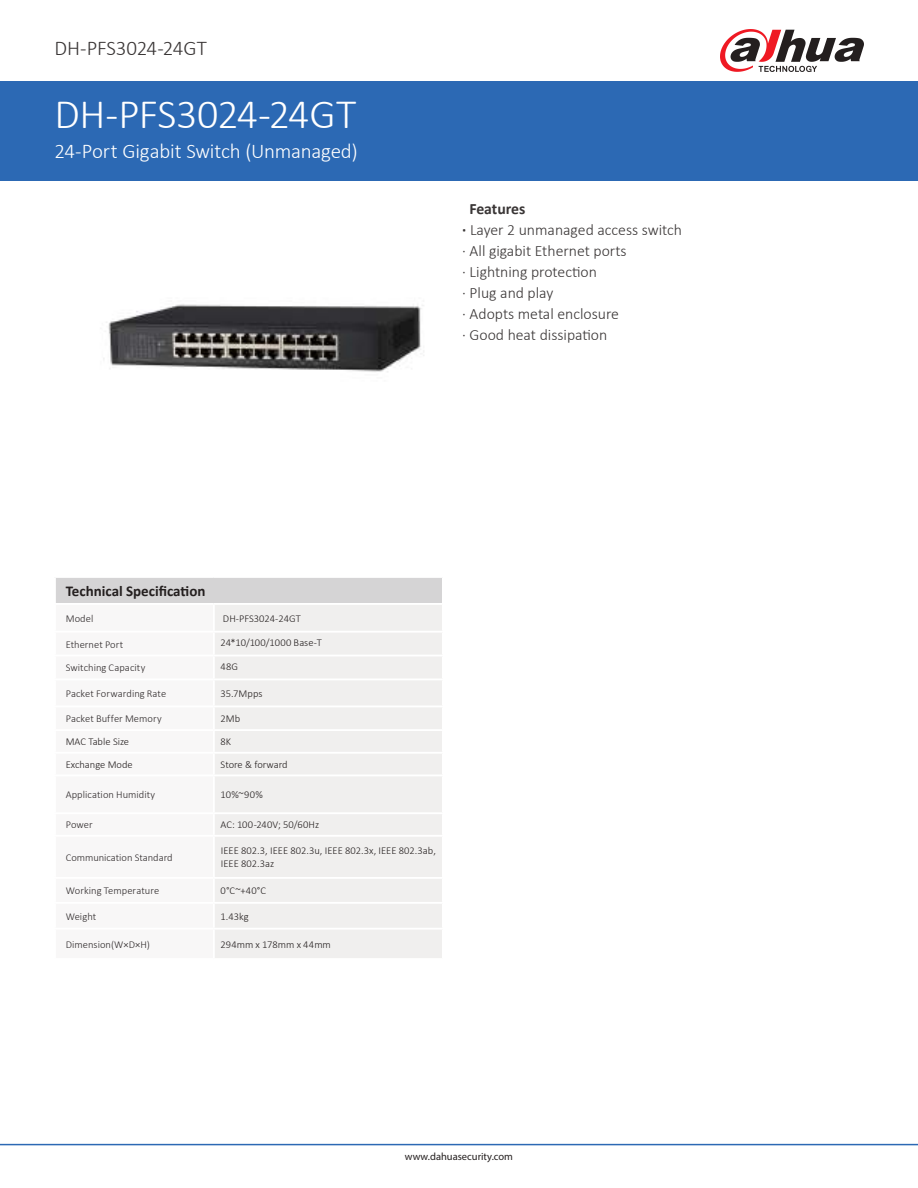
<style>
.page{position:relative;width:918px;height:1188px;background:#fff}
.page>*{position:absolute;margin:0;border:0;box-sizing:border-box;transform-origin:0 0}
.t1{font:300 42px "Calibri";letter-spacing:-.015em;color:#fff}
.t2{font:300 21px "Calibri";letter-spacing:-.01em;color:#fff}
.t3{font:300 21px "Calibri";letter-spacing:-.01em;color:#393535}
.t4{font:300 15.75px/21px "Calibri";color:#393535}
.t5{font:700 15px "Calibri";color:#241f1f}
.t6{font:300 10.5px/12.6px "Calibri";color:#241f1f}
.t7{font:300 10.5px "Calibri";letter-spacing:.005em;color:#2e292a}
.t8{font:10.5px "Myriad Pro";color:#241f1f}
.s1{font-weight:700}
</style>
<div class="page">
<div style="left:0;top:81px;width:918px;height:100px;background:#2c69b4"></div>
<hr style="left:0;top:1144px;width:918px;height:1px;background:#2c69b4">
<svg style="left:720px;top:29px;width:144px;height:43px"></svg>
<div style="left:55px;top:577px;width:388px;height:27px;background:#d5d4d5"></div>
<div style="left:215px;top:605px;width:227px;height:353px;background:#f0efee"></div>
<hr style="left:54px;top:576px;width:160px;height:2px;background:#fff">
<hr style="left:214px;top:576px;width:230px;height:2px;background:#fff">
<hr style="left:54px;top:578px;width:2px;height:25px;background:#fff">
<hr style="left:442px;top:578px;width:2px;height:25px;background:#fff">
<hr style="left:54px;top:603px;width:160px;height:2px;background:#fff">
<hr style="left:214px;top:603px;width:230px;height:2px;background:#fff">
<hr style="left:214px;top:631px;width:230px;height:2px;background:#fff">
<hr style="left:214px;top:655px;width:230px;height:1px;background:#fff">
<hr style="left:214px;top:679px;width:230px;height:1px;background:#fff">
<hr style="left:214px;top:706px;width:230px;height:1px;background:#fff">
<hr style="left:214px;top:729px;width:230px;height:2px;background:#fff">
<hr style="left:214px;top:752px;width:230px;height:2px;background:#fff">
<hr style="left:214px;top:775px;width:230px;height:1px;background:#fff">
<hr style="left:214px;top:812px;width:230px;height:2px;background:#fff">
<hr style="left:214px;top:835px;width:230px;height:2px;background:#fff">
<hr style="left:214px;top:877px;width:230px;height:2px;background:#fff">
<hr style="left:214px;top:902px;width:230px;height:2px;background:#fff">
<hr style="left:214px;top:928px;width:230px;height:2px;background:#fff">
<img style="left:103px;top:304px;width:321px;height:68px">
<h2 class="t3" style="left:55px;top:35px;width:154px">DH-PFS3024-24GT</h2>
<h1 class="t1" style="left:55px;top:88px;width:303px">DH-PFS3024-24GT</h1>
<h2 class="t2" style="left:55px;top:138px;width:305px">24-Port Gigabit Switch (Unmanaged)</h2>
<h3 class="t4" style="left:462px;top:198px;width:221px;text-indent:7px"><span class="s1">Features<br>·</span> Layer 2 unmanaged access switch · All gigabit Ethernet ports<br>· Lightning protection<br>· Plug and play<br>· Adopts metal enclosure<br>· Good heat dissipation</h3>
<h3 class="t5" style="left:66px;top:581px;width:141px">Technical Specification</h3>
<p class="t7" style="left:66px;top:612px;width:29px">Model</p>
<p class="t6" style="left:223px;top:612px;width:79px">DH-PFS3024-24GT</p>
<p class="t7" style="left:66px;top:638px;width:59px">Ethernet Port</p>
<p class="t6" style="left:221px;top:636px;width:103px">24*10/100/1000 Base-T</p>
<p class="t7" style="left:66px;top:661px;width:81px">Switching Capacity</p>
<p class="t6" style="left:221px;top:660px;width:19px">48G</p>
<p class="t7" style="left:66px;top:687px;width:102px">Packet Forwarding Rate</p>
<p class="t6" style="left:221px;top:687px;width:43px">35.7Mpps</p>
<p class="t7" style="left:66px;top:712px;width:98px">Packet Buffer Memory</p>
<p class="t6" style="left:221px;top:712px;width:21px">2Mb</p>
<p class="t6" style="left:66px;top:735px;width:65px">MAC Table Size</p>
<p class="t6" style="left:221px;top:735px;width:12px">8K</p>
<p class="t6" style="left:66px;top:758px;width:69px">Exchange Mode</p>
<p class="t6" style="left:221px;top:758px;width:69px">Store &amp; forward</p>
<p class="t7" style="left:66px;top:788px;width:91px">Application Humidity</p>
<p class="t6" style="left:221px;top:788px;width:44px">10%~90%</p>
<p class="t7" style="left:66px;top:818px;width:28px">Power</p>
<p class="t6" style="left:221px;top:819px;width:100px">AC: 100-240V; 50/60Hz</p>
<p class="t7" style="left:66px;top:851px;width:108px">Communication Standard</p>
<p class="t6" style="left:221px;top:844px;width:217px">IEEE 802.3, IEEE 802.3u, IEEE 802.3x, IEEE 802.3ab,<br>IEEE 802.3az</p>
<p class="t7" style="left:66px;top:884px;width:95px">Working Temperature</p>
<p class="t6" style="left:221px;top:884px;width:47px">0°C~+40°C</p>
<p class="t7" style="left:66px;top:910px;width:32px">Weight</p>
<p class="t6" style="left:221px;top:910px;width:30px">1.43kg</p>
<p class="t7" style="left:66px;top:938px;width:86px">Dimension(W×D×H)</p>
<p class="t6" style="left:221px;top:938px;width:112px">294mm x 178mm x 44mm</p>
<p class="t8" style="left:405px;top:1150px;width:110px">www.dahuasecurity.com</p>
</div>
